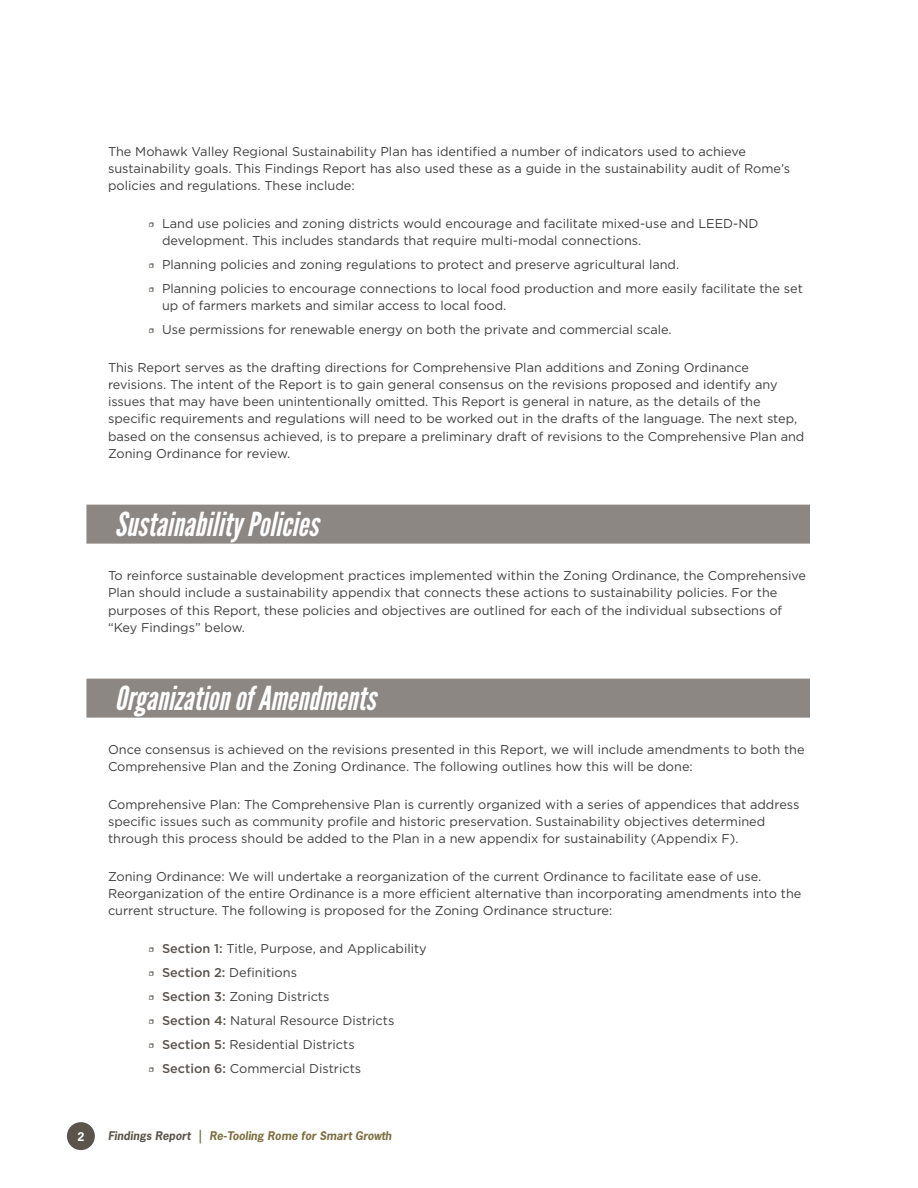
<style>
.page{position:relative;width:918px;height:1188px;background:#fff}
.page>*{position:absolute;margin:0;border:0;box-sizing:border-box;transform-origin:0 0}
.Section_Subheading{font:italic 33px "League Gothic";color:#fff}
.Body_Text_Typical{font:12.75px/17.2px "Gotham";color:#3e3e3f}
.t1{font:italic 700 11.25px "News Gothic Std";color:#7d6f3e}
.t2{font:700 11.25px "News Gothic Std";color:#fff}
.s1{font-family:"Minion Pro";color:#5b544c}
.s2{font-weight:500;color:#5b544c}
.s3{color:#5b544c}
</style>
<div class="page">
<div style="left:67px;top:1122px;width:28px;height:28px;background:#5b544c;border-radius:50%"></div>
<div style="left:86px;top:505px;width:724px;height:39px;background:#8c8782"></div>
<div style="left:86px;top:679px;width:724px;height:39px;background:#8c8782"></div>
<p class="Body_Text_Typical" style="left:108px;top:142px;width:684px">The Mohawk Valley Regional Sustainability Plan has identified a number of indicators used to achieve sustainability goals. This Findings Report has also used these as a guide in the sustainability audit of Rome’s policies and regulations. These include:</p>
<p class="Body_Text_Typical" style="left:162px;top:214px;width:598px;text-indent:-14px"><span class="s1">ӽ</span> Land use policies and zoning districts would encourage and facilitate mixed-use and LEED-ND development. This includes standards that require multi-modal connections.</p>
<p class="Body_Text_Typical" style="left:148px;top:256px;width:532px"><span class="s1">ӽ</span> Planning policies and zoning regulations to protect and preserve agricultural land.</p>
<p class="Body_Text_Typical" style="left:162px;top:280px;width:642px;text-indent:-14px"><span class="s1">ӽ</span> Planning policies to encourage connections to local food production and more easily facilitate the set up of farmers markets and similar access to local food.</p>
<p class="Body_Text_Typical" style="left:148px;top:321px;width:525px"><span class="s1">ӽ</span> Use permissions for renewable energy on both the private and commercial scale.</p>
<p class="Body_Text_Typical" style="left:108px;top:358px;width:698px">This Report serves as the drafting directions for Comprehensive Plan additions and Zoning Ordinance revisions. The intent of the Report is to gain general consensus on the revisions proposed and identify any issues that may have been unintentionally omitted. This Report is general in nature, as the details of the specific requirements and regulations will need to be worked out in the drafts of the language. The next step, based on the consensus achieved, is to prepare a preliminary draft of revisions to the Comprehensive Plan and Zoning Ordinance for review.</p>
<p class="Section_Subheading" style="left:115px;top:505px;width:205px">Sustainability Policies</p>
<p class="Body_Text_Typical" style="left:108px;top:567px;width:700px">To reinforce sustainable development practices implemented within the Zoning Ordinance, the Comprehensive Plan should include a sustainability appendix that connects these actions to sustainability policies. For the purposes of this Report, these policies and objectives are outlined for each of the individual subsections of “Key Findings” below.</p>
<p class="Section_Subheading" style="left:115px;top:679px;width:262px">Organization of Amendments</p>
<p class="Body_Text_Typical" style="left:108px;top:741px;width:698px">Once consensus is achieved on the revisions presented in this Report, we will include amendments to both the<br>Comprehensive Plan and the Zoning Ordinance. The following outlines how this will be done:</p>
<p class="Body_Text_Typical" style="left:108px;top:796px;width:693px">Comprehensive Plan: The Comprehensive Plan is currently organized with a series of appendices that address specific issues such as community profile and historic preservation. Sustainability objectives determined through this process should be added to the Plan in a new appendix for sustainability (Appendix F).</p>
<p class="Body_Text_Typical" style="left:108px;top:868px;width:695px">Zoning Ordinance: We will undertake a reorganization of the current Ordinance to facilitate ease of use.<br>Reorganization of the entire Ordinance is a more efficient alternative than incorporating amendments into the current structure. The following is proposed for the Zoning Ordinance structure:</p>
<p class="Body_Text_Typical" style="left:148px;top:940px;width:280px"><span class="s1">ӽ</span> <span class="s2">Section 1:</span> Title, Purpose, and Applicability</p>
<p class="Body_Text_Typical" style="left:148px;top:964px;width:150px"><span class="s1">ӽ</span> <span class="s2">Section 2:</span> Definitions</p>
<p class="Body_Text_Typical" style="left:148px;top:988px;width:182px"><span class="s1">ӽ</span> <span class="s2">Section 3:</span> Zoning Districts</p>
<p class="Body_Text_Typical" style="left:148px;top:1012px;width:247px"><span class="s1">ӽ</span> <span class="s2">Section 4:</span> Natural Resource Districts</p>
<p class="Body_Text_Typical" style="left:148px;top:1036px;width:208px"><span class="s1">ӽ</span> <span class="s2">Section 5:</span> Residential Districts</p>
<p class="Body_Text_Typical" style="left:148px;top:1060px;width:214px"><span class="s1">ӽ</span> <span class="s2">Section 6:</span> Commercial Districts</p>
<p class="t2" style="left:77px;top:1129px;width:8px">2</p>
<p class="t1" style="left:108px;top:1128px;width:285px"><span class="s3">Findings Report</span> | Re-Tooling Rome for Smart Growth</p>
</div>
